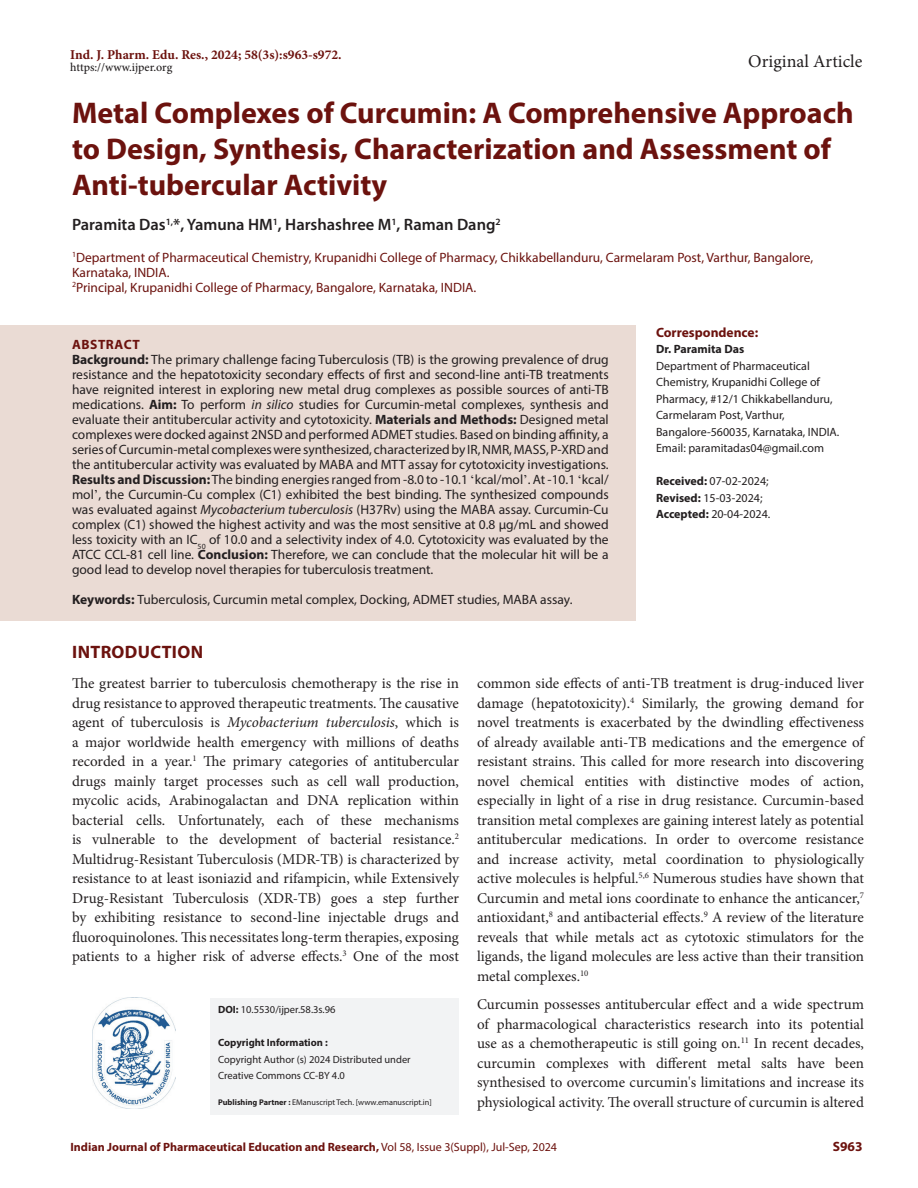
<style>
.page{position:relative;width:918px;height:1188px;background:#fff}
.page>*{position:absolute;margin:0;border:0;box-sizing:border-box;transform-origin:0 0}
.Art_Title{font:700 30px/36px "Myriad Pro";color:#6c120e}
.t1{font:18px "Minion Pro";color:#231f20}
.Intro_head{font:700 18px "Myriad Pro";letter-spacing:.02em;color:#6c120e}
.Author_Names{font:600 16.5px "Myriad Pro";color:#231f20}
.Body_text__FO{font:15px/19.5px "Minion Pro";color:#231f20;text-align:justify}
.Body_text{font:15px/19.5px "Minion Pro";color:#231f20;text-align:justify}
.Abstract_TXT{font:13.5px/15px "Myriad Pro";color:#231f20;text-align:justify}
.Author_Affiliations{font:13.5px/15px "Myriad Pro";color:#6c120e}
.KY{font:13.5px "Myriad Pro";color:#231f20}
.t2{font:700 13.5px "Minion Pro";color:#6c120e}
.Correspondence_head{font:700 13.5px "Myriad Pro";color:#6c120e}
.ABS_Heading{font:700 13.5px "Myriad Pro";letter-spacing:.04em;color:#6c120e}
.Correspondence_AU_Af{font:12px/16.5px "Myriad Pro";color:#231f20}
.t3{font:700 12px "Myriad Pro";color:#6c120e}
.Journal_Dates{font:12px/16.5px "Myriad Pro";color:#231f20}
.t4{font:500 12px "Minion Pro";letter-spacing:-.01em;color:#231f20}
.Correspondence_AU{font:700 12px "Myriad Pro";color:#231f20}
.t5{font:10.5px/16.5px "Myriad Pro";color:#231f20}
.t6{font:700 10.5px "Myriad Pro";color:#231f20}
.t7{font:8.25px "Myriad Pro";color:#231f20}
.s1{font-weight:700}
.s2{font-style:italic}
.s3{font-family:"Times New Roman"}
.s4{font-weight:400}
</style>
<div class="page">
<div style="left:211px;top:998px;width:248px;height:36px;background:#f2f3f4"></div>
<div style="left:211px;top:1031px;width:248px;height:26px;background:#f2f3f4"></div>
<div style="left:211px;top:1048px;width:248px;height:25px;background:#f2f3f4"></div>
<div style="left:211px;top:1064px;width:248px;height:26px;background:#f2f3f4"></div>
<div style="left:211px;top:1084px;width:248px;height:30px;background:#f2f3f4"></div>
<img style="left:92px;top:998px;width:83px;height:110px">
<div style="left:0;top:326px;width:636px;height:40px;background:#eadbd4"></div>
<div style="left:0;top:340px;width:636px;height:251px;background:#eadbd4"></div>
<div style="left:0;top:580px;width:636px;height:41px;background:#eadbd4"></div>
<p class="t2" style="left:70px;top:45px;width:273px">Ind. J. Pharm. Edu. Res., 2024; 58(3s):s963-s972.</p>
<p class="t4" style="left:70px;top:59px;width:104px">https://www.ijper.org</p>
<p class="t1" style="left:748px;top:49px;width:116px">Original Article</p>
<p class="Art_Title" style="left:72px;top:94px;width:783px">Metal Complexes of Curcumin: A Comprehensive Approach to Design, Synthesis, Characterization and Assessment of<br>Anti-tubercular Activity</p>
<p class="Author_Names" style="left:72px;top:214px;width:430px">Paramita Das<sup>1,</sup>*, Yamuna HM<sup>1</sup>, Harshashree M<sup>1</sup>, Raman Dang<sup>2</sup></p>
<p class="Author_Affiliations" style="left:72px;top:250px;width:743px"><sup>1</sup>Department of Pharmaceutical Chemistry, Krupanidhi College of Pharmacy, Chikkabellanduru, Carmelaram Post, Varthur, Bangalore,<br>Karnataka, INDIA.</p>
<p class="Author_Affiliations" style="left:72px;top:280px;width:406px"><sup>2</sup>Principal, Krupanidhi College of Pharmacy, Bangalore, Karnataka, INDIA.</p>
<p class="Correspondence_head" style="left:656px;top:323px;width:104px">Correspondence:</p>
<p class="Correspondence_AU" style="left:656px;top:341px;width:90px">Dr. Paramita Das</p>
<p class="Correspondence_AU_Af" style="left:656px;top:357px;width:185px">Department of Pharmaceutical Chemistry, Krupanidhi College of Pharmacy, #12/1 Chikkabellanduru, Carmelaram Post, Varthur, Bangalore-560035, Karnataka, INDIA.</p>
<p class="Correspondence_AU_Af" style="left:656px;top:440px;width:169px">Email: paramitadas04@gmail.com</p>
<p class="ABS_Heading" style="left:72px;top:336px;width:69px">ABSTRACT</p>
<p class="Abstract_TXT" style="left:72px;top:352px;width:538px"><span class="s1">Background:</span> The primary challenge facing Tuberculosis (TB) is the growing prevalence of drug resistance and the hepatotoxicity secondary effects of first and second-line anti-TB treatments have reignited interest in exploring new metal drug complexes as possible sources of anti-TB medications. <span class="s1">Aim:</span> To perform <span class="s2">in silico</span> studies for Curcumin-metal complexes, synthesis and evaluate their antitubercular activity and cytotoxicity. <span class="s1">Materials and Methods:</span> Designed metal complexes were docked against 2NSD and performed ADMET studies. Based on binding affinity, a series of Curcumin-metal complexes were synthesized, characterized by IR, NMR, MASS, P-XRD and the antitubercular activity was evaluated by MABA and MTT assay for cytotoxicity investigations.<br><span class="s1">Results and Discussion:</span> The binding energies ranged from -8.0 to -10.1 <span class="s3">‘</span>kcal/mol<span class="s3">’</span>. At -10.1 <span class="s3">‘</span>kcal/ mol<span class="s3">’</span>, the Curcumin-Cu complex (C1) exhibited the best binding. The synthesized compounds was evaluated against <span class="s2">Mycobacterium tuberculosis</span> (H37Rv) using the MABA assay. Curcumin-Cu complex (C1) showed the highest activity and was the most sensitive at 0.8 µg/mL and showed less toxicity with an IC<sub>50</sub> of 10.0 and a selectivity index of 4.0. Cytotoxicity was evaluated by the ATCC CCL-81 cell line. <span class="s1">Conclusion:</span> Therefore, we can conclude that the molecular hit will be a good lead to develop novel therapies for tuberculosis treatment.</p>
<p class="KY" style="left:72px;top:591px;width:502px"><span class="s1">Keywords:</span> Tuberculosis, Curcumin metal complex, Docking, ADMET studies, MABA assay.</p>
<p class="Intro_head" style="left:72px;top:640px;width:132px">INTRODUCTION</p>
<p class="Body_text__FO" style="left:72px;top:674px;width:389px">The greatest barrier to tuberculosis chemotherapy is the rise in drug resistance to approved therapeutic treatments. The causative agent of tuberculosis is <span class="s2">Mycobacterium tuberculosis</span>, which is a major worldwide health emergency with millions of deaths recorded in a year.<sup>1</sup> The primary categories of antitubercular drugs mainly target processes such as cell wall production, mycolic acids, Arabinogalactan and DNA replication within bacterial cells. Unfortunately, each of these mechanisms is vulnerable to the development of bacterial resistance.<sup>2<br></sup>Multidrug-Resistant Tuberculosis (MDR-TB) is characterized by resistance to at least isoniazid and rifampicin, while Extensively Drug-Resistant Tuberculosis (XDR-TB) goes a step further by exhibiting resistance to second-line injectable drugs and fluoroquinolones. This necessitates long-term therapies, exposing patients to a higher risk of adverse effects.<sup>3</sup> One of the most</p>
<p class="Body_text__FO" style="left:477px;top:674px;width:389px">common side effects of anti-TB treatment is drug-induced liver damage (hepatotoxicity).<sup>4</sup> Similarly, the growing demand for novel treatments is exacerbated by the dwindling effectiveness of already available anti-TB medications and the emergence of resistant strains. This called for more research into discovering novel chemical entities with distinctive modes of action, especially in light of a rise in drug resistance. Curcumin-based transition metal complexes are gaining interest lately as potential antitubercular medications. In order to overcome resistance and increase activity, metal coordination to physiologically active molecules is helpful.<sup>5,6</sup> Numerous studies have shown that Curcumin and metal ions coordinate to enhance the anticancer,<sup>7 </sup>antioxidant,<sup>8</sup> and antibacterial effects.<sup>9</sup> A review of the literature reveals that while metals act as cytotoxic stimulators for the ligands, the ligand molecules are less active than their transition metal complexes.<sup>10</sup></p>
<p class="Body_text" style="left:477px;top:995px;width:389px">Curcumin possesses antitubercular effect and a wide spectrum of pharmacological characteristics research into its potential use as a chemotherapeutic is still going on.<sup>11</sup> In recent decades, curcumin complexes with different metal salts have been synthesised to overcome curcumin's limitations and increase its physiological activity. The overall structure of curcumin is altered</p>
<p class="Journal_Dates" style="left:656px;top:473px;width:116px"><span class="s1">Received:</span> 07-02-2024;<br><span class="s1">Revised:</span> 15-03-2024;<br><span class="s1">Accepted:</span> 20-04-2024.</p>
<p class="t5" style="left:218px;top:1001px;width:119px"><span class="s1">DOI:</span> 10.5530/ijper.58.3s.96</p>
<p class="t6" style="left:218px;top:1036px;width:111px">Copyright Information :</p>
<p class="t5" style="left:218px;top:1051px;width:194px">Copyright Author (s) 2024 Distributed under<br>Creative Commons CC-BY 4.0</p>
<p class="t7" style="left:218px;top:1097px;width:215px"><span class="s1">Publishing Partner :</span> EManuscript Tech. [www.emanuscript.in]</p>
<p class="t3" style="left:70px;top:1139px;width:488px">Indian Journal of Pharmaceutical Education and Research, <span class="s4">Vol 58, Issue 3(Suppl), Jul-Sep, 2024</span></p>
<p class="Correspondence_head" style="left:833px;top:1137px;width:31px">S963</p>
</div>
